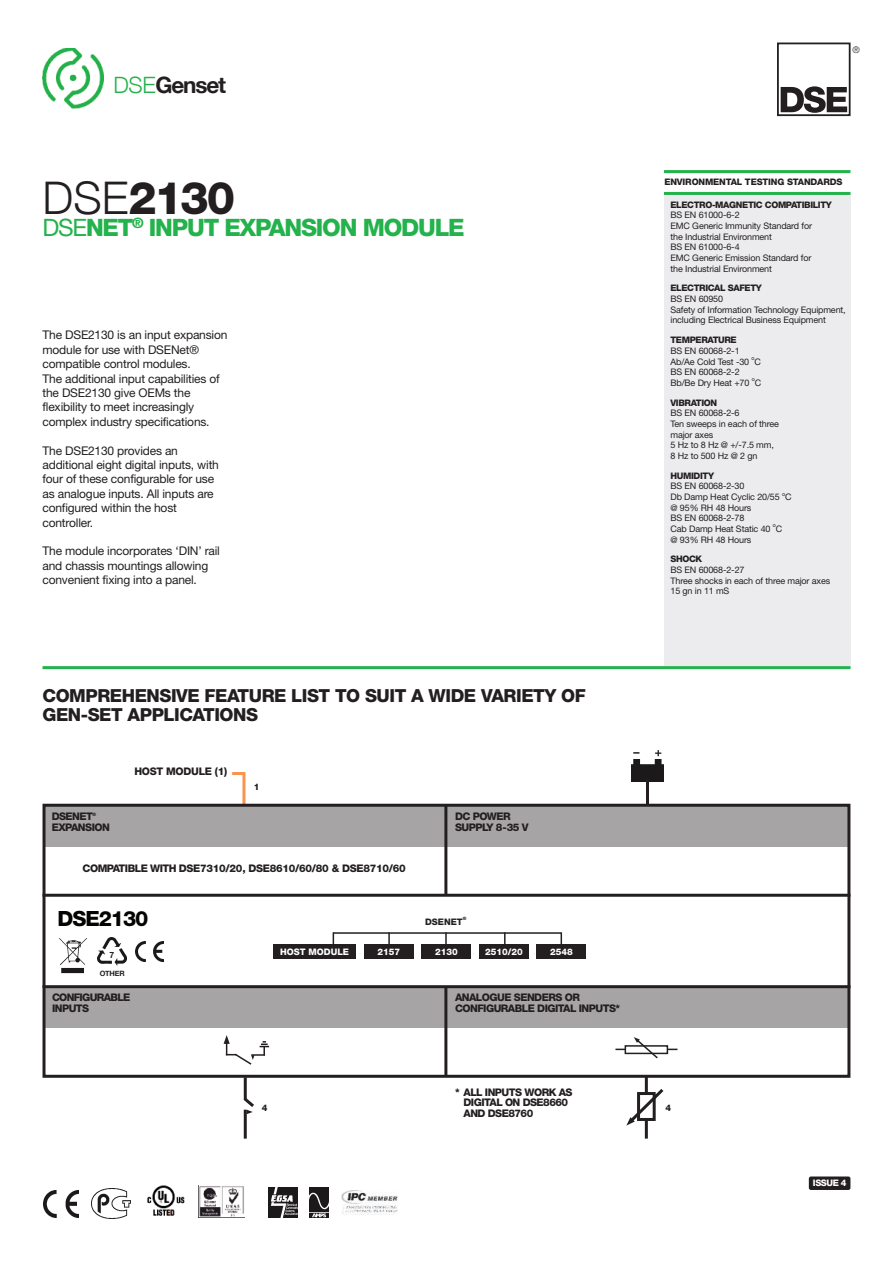
<style>
.page{position:relative;width:893px;height:1263px;background:#fff}
.page>*{position:absolute;margin:0;border:0;box-sizing:border-box;transform-origin:0 0}
.t1{font:800 45px "Helvetica Neue";color:#231f20}
.t2{font:800 24px "Helvetica Neue";letter-spacing:-.05em;color:#23b24b}
.t3{font:700 22.5px "Helvetica Neue";letter-spacing:-.05em;color:#231f20}
.t4{font:800 21px "Helvetica Neue";letter-spacing:-.05em;color:#040503}
.t5{font:800 18px/19.5px "Helvetica Neue";letter-spacing:-.025em;color:#231f20}
.t6{font:12px/14.4px "Helvetica Neue";letter-spacing:-.015em;color:#231f20}
.t7{font:800 10.5px/10.5px "Helvetica Neue";letter-spacing:-.05em;color:#231f20}
.t8{font:800 10.5px "Helvetica Neue";letter-spacing:-.025em;color:#231f20}
.t9{font:300 9.15px "Helvetica Neue";color:#231f20}
.t10{font:9px/10.6px "Helvetica Neue";letter-spacing:-.015em;color:#231f20}
.t11{font:800 9px "Helvetica Neue";letter-spacing:-.04em;color:#231f20}
.t12{font:800 9px "Helvetica Neue";color:#fff}
.t13{font:800 9px "Helvetica Neue";letter-spacing:-.015em;color:#231f20}
.t14{font:700 8.55px "Helvetica Neue";color:#231f20}
.t15{font:700 7.35px "Helvetica Neue";letter-spacing:-.025em;color:#231f20}
.t16{font:5.4px "Helvetica Neue";color:#231f20}
.t17{font:800 4.5px "Helvetica Neue";color:#231f20}
.s1{font-weight:300;color:#23b24b}
.s2{font-weight:300}
.s3{font-weight:400}
</style>
<div class="page">
<div style="left:664px;top:193px;width:186px;height:475px;background:#ececee"></div>
<hr style="left:43px;top:666px;width:807px;height:3px;background:#23b24b">
<hr style="left:664px;top:170px;width:186px;height:3px;background:#23b24b">
<hr style="left:664px;top:192px;width:186px;height:3px;background:#23b24b">
<img style="left:43px;top:48px;width:60px;height:61px">
<div style="left:777px;top:43px;width:73px;height:73px;border:2px solid #231f20"></div>
<svg style="left:781px;top:86px;width:66px;height:27px"></svg>
<hr style="left:242px;top:772px;width:3px;height:33px;background:#f7944d">
<svg style="left:232px;top:772px;width:10px;height:3px"></svg>
<hr style="left:645px;top:1076px;width:3px;height:62px;background:#231f20">
<div style="left:44px;top:987px;width:805px;height:41px;background:#a6a4a4"></div>
<img style="left:632px;top:750px;width:31px;height:32px">
<div style="left:44px;top:806px;width:805px;height:41px;background:#a6a4a4"></div>
<hr style="left:43px;top:985px;width:807px;height:3px;background:#231f20">
<hr style="left:43px;top:894px;width:807px;height:3px;background:#231f20">
<hr style="left:646px;top:779px;width:3px;height:27px;background:#231f20">
<div style="left:809px;top:1176px;width:41px;height:14px;background:#231f20;border-radius:2px"></div>
<div style="left:43px;top:804px;width:807px;height:274px;border:3px solid #231f20"></div>
<hr style="left:444px;top:806px;width:3px;height:89px;background:#231f20">
<hr style="left:444px;top:986px;width:3px;height:89px;background:#231f20">
<img style="left:60px;top:938px;width:27px;height:36px">
<img style="left:98px;top:937px;width:28px;height:29px">
<img style="left:135px;top:941px;width:28px;height:21px">
<hr style="left:333px;top:932px;width:228px;height:2px;background:#231f20">
<svg style="left:561px;top:932px;width:1px;height:12px"></svg>
<svg style="left:445px;top:932px;width:2px;height:12px"></svg>
<svg style="left:504px;top:932px;width:2px;height:12px"></svg>
<svg style="left:388px;top:932px;width:2px;height:12px"></svg>
<div style="left:364px;top:944px;width:49px;height:15px;background:#231f20"></div>
<div style="left:421px;top:944px;width:50px;height:15px;background:#231f20"></div>
<div style="left:479px;top:944px;width:49px;height:15px;background:#231f20"></div>
<div style="left:536px;top:944px;width:50px;height:15px;background:#231f20"></div>
<hr style="left:244px;top:1110px;width:3px;height:28px;background:#231f20">
<hr style="left:244px;top:1077px;width:3px;height:23px;background:#231f20">
<svg style="left:243px;top:1094px;width:11px;height:20px"></svg>
<svg style="left:224px;top:1035px;width:45px;height:30px"></svg>
<hr style="left:615px;top:1048px;width:62px;height:2px;background:#231f20">
<svg style="left:626px;top:1086px;width:38px;height:39px"></svg>
<div style="left:625px;top:1046px;width:42px;height:7px;background:#fff"></div>
<div style="left:625px;top:1045px;width:43px;height:9px;border:2px solid #231f20"></div>
<svg style="left:634px;top:1037px;width:25px;height:22px"></svg>
<div style="left:273px;top:944px;width:82px;height:15px;background:#231f20"></div>
<img style="left:199px;top:1186px;width:46px;height:32px">
<img style="left:342px;top:1191px;width:55px;height:24px">
<img style="left:268px;top:1188px;width:30px;height:29px">
<img style="left:310px;top:1188px;width:18px;height:29px">
<img style="left:43px;top:1190px;width:36px;height:27px">
<img style="left:91px;top:1188px;width:39px;height:30px">
<img style="left:147px;top:1185px;width:38px;height:31px">
<h3 class="t3" style="left:114px;top:71px;width:114px"><span class="s1">DSE</span>Genset</h3>
<h1 class="t1" style="left:43px;top:181px;width:194px"><span class="s2">DSE</span>2130</h1>
<h2 class="t2" style="left:43px;top:219px;width:424px"><span class="s3">DSE</span>NET<sup>®</sup> INPUT EXPANSION MODULE</h2>
<h3 class="t6" style="left:43px;top:329px;width:186px">The DSE2130 is an input expansion module for use with DSENet® compatible control modules.<br>The additional input capabilities of the DSE2130 give OEMs the flexibility to meet increasingly complex industry specifications.</h3>
<h3 class="t6" style="left:43px;top:444px;width:178px">The DSE2130 provides an additional eight digital inputs, with four of these configurable for use as analogue inputs. All inputs are configured within the host controller.</h3>
<h3 class="t6" style="left:43px;top:545px;width:179px">The module incorporates ‘DIN’ rail and chassis mountings allowing convenient fixing into a panel.</h3>
<h3 class="t5" style="left:43px;top:687px;width:545px">COMPREHENSIVE FEATURE LIST TO SUIT A WIDE VARIETY OF<br>GEN-SET APPLICATIONS</h3>
<p class="t8" style="left:134px;top:768px;width:94px">HOST MODULE (1)</p>
<p class="t11" style="left:254px;top:783px;width:7px">1</p>
<p class="t7" style="left:52px;top:812px;width:43px">DSENET</p>
<p class="t17" style="left:92px;top:812px;width:5px">®</p>
<p class="t7" style="left:52px;top:822px;width:60px">EXPANSION</p>
<p class="t7" style="left:455px;top:812px;width:75px">DC POWER<br>SUPPLY 8-35 V</p>
<p class="t8" style="left:83px;top:864px;width:325px">COMPATIBLE WITH DSE7310/20, DSE8610/60/80 &amp; DSE8710/60</p>
<h3 class="t4" style="left:58px;top:911px;width:92px">DSE2130</h3>
<p class="t11" style="left:425px;top:918px;width:39px">DSENET</p>
<p class="t17" style="left:463px;top:917px;width:5px">®</p>
<p class="t14" style="left:110px;top:949px;width:6px">7</p>
<p class="t15" style="left:100px;top:968px;width:26px">OTHER</p>
<p class="t12" style="left:280px;top:948px;width:70px">HOST MODULE</p>
<p class="t12" style="left:378px;top:948px;width:24px">2157</p>
<p class="t12" style="left:435px;top:948px;width:24px">2130</p>
<p class="t12" style="left:485px;top:948px;width:39px">2510/20</p>
<p class="t12" style="left:550px;top:948px;width:24px">2548</p>
<p class="t7" style="left:52px;top:993px;width:80px">CONFIGURABLE<br>INPUTS</p>
<p class="t7" style="left:455px;top:993px;width:167px">ANALOGUE SENDERS OR<br>CONFIGURABLE DIGITAL INPUTS*</p>
<p class="t9" style="left:852px;top:44px;width:9px">®</p>
<p class="t13" style="left:664px;top:179px;width:180px">ENVIRONMENTAL TESTING STANDARDS</p>
<p class="t11" style="left:670px;top:201px;width:163px">ELECTRO-MAGNETIC COMPATIBILITY</p>
<p class="t10" style="left:670px;top:211px;width:143px">BS EN 61000-6-2<br>EMC Generic Immunity Standard for the Industrial Environment<br>BS EN 61000-6-4<br>EMC Generic Emission Standard for the Industrial Environment</p>
<p class="t11" style="left:670px;top:285px;width:93px">ELECTRICAL SAFETY</p>
<p class="t10" style="left:670px;top:294px;width:177px">BS EN 60950<br>Safety of Information Technology Equipment, including Electrical Business Equipment</p>
<p class="t11" style="left:670px;top:337px;width:68px">TEMPERATURE</p>
<p class="t10" style="left:670px;top:346px;width:80px">BS EN 60068-2-1<br>Ab/Ae Cold Test -30</p>
<p class="t16" style="left:751px;top:356px;width:5px">o</p>
<p class="t10" style="left:754px;top:357px;width:8px">C</p>
<p class="t10" style="left:670px;top:367px;width:80px">BS EN 60068-2-2<br>Bb/Be Dry Heat +70</p>
<p class="t16" style="left:752px;top:377px;width:5px">o</p>
<p class="t10" style="left:755px;top:378px;width:8px">C</p>
<p class="t11" style="left:670px;top:399px;width:48px">VIBRATION</p>
<p class="t10" style="left:670px;top:409px;width:110px">BS EN 60068-2-6<br>Ten sweeps in each of three major axes<br>5 Hz to 8 Hz @ +/-7.5 mm,<br>8Hzto500Hz@2gn</p>
<p class="t11" style="left:670px;top:472px;width:45px">HUMIDITY</p>
<p class="t10" style="left:670px;top:482px;width:111px">BS EN 60068-2-30<br>Db Damp Heat Cyclic 20/55</p>
<p class="t16" style="left:782px;top:492px;width:5px">o</p>
<p class="t10" style="left:785px;top:492px;width:8px">C</p>
<p class="t10" style="left:670px;top:503px;width:102px">@ 95% RH 48 Hours<br>BS EN 60068-2-78<br>Cab Damp Heat Static 40</p>
<p class="t16" style="left:773px;top:524px;width:5px">o</p>
<p class="t10" style="left:776px;top:524px;width:8px">C</p>
<p class="t10" style="left:670px;top:535px;width:82px">@ 93% RH 48 Hours</p>
<p class="t11" style="left:670px;top:556px;width:33px">SHOCK</p>
<p class="t10" style="left:670px;top:565px;width:161px">BS EN 60068-2-27<br>Three shocks in each of three major axes<br>15 gn in 11 mS</p>
<p class="t7" style="left:463px;top:1087px;width:111px;text-indent:-9px">* ALL INPUTS WORK AS<br>DIGITAL ON DSE8660<br>AND DSE8760</p>
<p class="t11" style="left:262px;top:1104px;width:7px">4</p>
<p class="t11" style="left:665px;top:1104px;width:7px">4</p>
<p class="t12" style="left:813px;top:1180px;width:35px">ISSUE 4</p>
</div>
